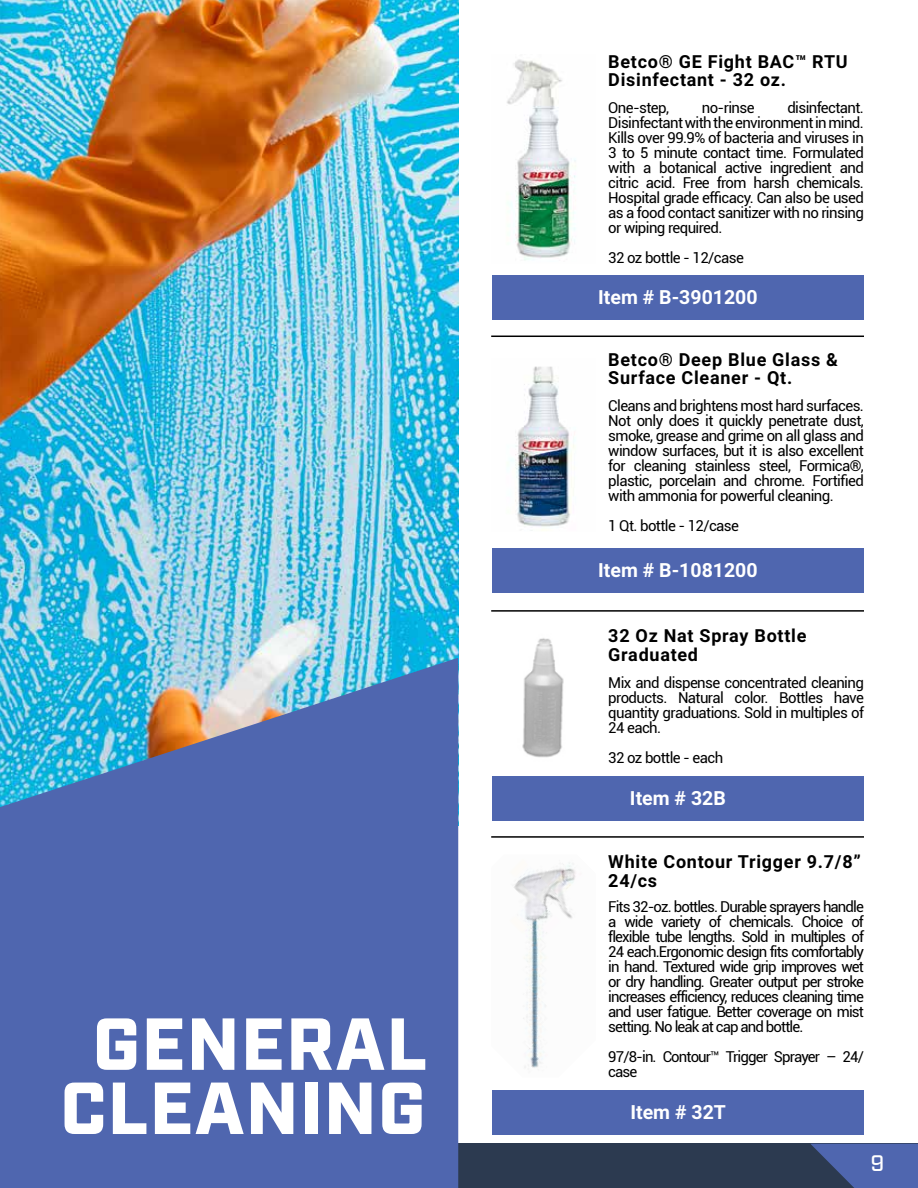
<style>
.page{position:relative;width:918px;height:1188px;background:#fff}
.page>*{position:absolute;margin:0;border:0;box-sizing:border-box;transform-origin:0 0}
.t1{font:900 73.5px/64.2px "Industry";letter-spacing:.02em;color:#fff;text-align:center}
.t2{font:500 22.5px "Industry";color:#fff}
.t3{font:700 19.5px "Roboto";color:#fff}
.t4{font:700 18px/18.6px "Roboto";letter-spacing:.04em;color:#000}
.t5{font:15px/15px "Roboto";letter-spacing:-.04em;color:#000;text-align:justify}
.t6{font:15px/15px "Roboto";letter-spacing:-.06em;color:#000}
</style>
<div class="page">
<div style="left:0;top:1144px;width:918px;height:44px;background:#2c3a50"></div>
<img style="left:0;top:0;width:459px;height:825px">
<svg style="left:0;top:658px;width:458px;height:530px;background:#5372b3"></svg>
<svg style="left:811px;top:1144px;width:107px;height:44px"></svg>
<div style="left:492px;top:275px;width:372px;height:45px;background:#4f66af"></div>
<div style="left:492px;top:548px;width:372px;height:45px;background:#4f66af"></div>
<div style="left:492px;top:776px;width:372px;height:45px;background:#4f66af"></div>
<div style="left:492px;top:1090px;width:372px;height:45px;background:#4f66af"></div>
<hr style="left:491px;top:336px;width:373px;height:1px;background:#000">
<hr style="left:491px;top:610px;width:373px;height:2px;background:#000">
<hr style="left:491px;top:836px;width:373px;height:2px;background:#000">
<img style="left:507px;top:59px;width:69px;height:201px">
<img style="left:510px;top:366px;width:65px;height:165px">
<img style="left:522px;top:638px;width:42px;height:120px">
<img style="left:514px;top:862px;width:62px;height:206px">
<h1 class="t1" style="left:60px;top:1016px;width:368px">GENERAL<br>CLEANING</h1>
<p class="t4" style="left:608px;top:51px;width:241px">Betco® GE Fight BAC™ RTU<br>Disinfectant - 32 oz.</p>
<p class="t5" style="left:608px;top:100px;width:257px;text-indent:179px">disinfectant.<br>Disinfectant with the environment in mind.<br>Kills over 99.9% of bacteria and viruses in 3 to 5 minute contact time. Formulated with a botanical active ingredient and citric acid. Free from harsh chemicals.<br>Hospital grade efficacy. Can also be used as a food contact sanitizer with no rinsing or wiping required.</p>
<p class="t5" style="left:608px;top:250px;width:137px">32 oz bottle - 12/case</p>
<p class="t5" style="left:608px;top:100px;width:62px">One-step,</p>
<p class="t5" style="left:702px;top:100px;width:54px">no-rinse</p>
<h3 class="t3" style="left:598px;top:283px;width:161px">Item # B-3901200</h3>
<p class="t4" style="left:608px;top:350px;width:231px">Betco® Deep Blue Glass &amp;<br>Surface Cleaner - Qt.</p>
<p class="t5" style="left:608px;top:398px;width:257px">Cleans and brightens most hard surfaces.<br>Not only does it quickly penetrate dust, smoke, grease and grime on all glass and window surfaces, but it is also excellent for cleaning stainless steel, Formica®, plastic, porcelain and chrome. Fortified with ammonia for powerful cleaning.</p>
<p class="t5" style="left:608px;top:518px;width:132px">1 Qt. bottle - 12/case</p>
<h3 class="t3" style="left:598px;top:557px;width:161px">Item # B-1081200</h3>
<p class="t4" style="left:608px;top:626px;width:200px">32 Oz Nat Spray Bottle<br>Graduated</p>
<p class="t5" style="left:608px;top:674px;width:257px">Mix and dispense concentrated cleaning products. Natural color. Bottles have quantity graduations. Sold in multiples of 24 each.</p>
<p class="t5" style="left:608px;top:749px;width:116px">32 oz bottle - each</p>
<h3 class="t3" style="left:630px;top:784px;width:97px">Item # 32B</h3>
<p class="t4" style="left:608px;top:852px;width:254px">White Contour Trigger 9.7/8”<br>24/cs</p>
<p class="t5" style="left:608px;top:899px;width:257px">Fits 32-oz. bottles. Durable sprayers handle a wide variety of chemicals. Choice of flexible tube lengths. Sold in multiples of 24 each.Ergonomic design fits comfortably in hand. Textured wide grip improves wet or dry handling. Greater output per stroke increases efficiency, reduces cleaning time and user fatigue. Better coverage on mist setting. No leak at cap and bottle.</p>
<p class="t6" style="left:608px;top:1049px;width:257px">97/8-in. Contour™ Trigger Sprayer – 24/ case</p>
<h3 class="t3" style="left:630px;top:1098px;width:97px">Item # 32T</h3>
<h2 class="t2" style="left:870px;top:1150px;width:15px">9</h2>
</div>
